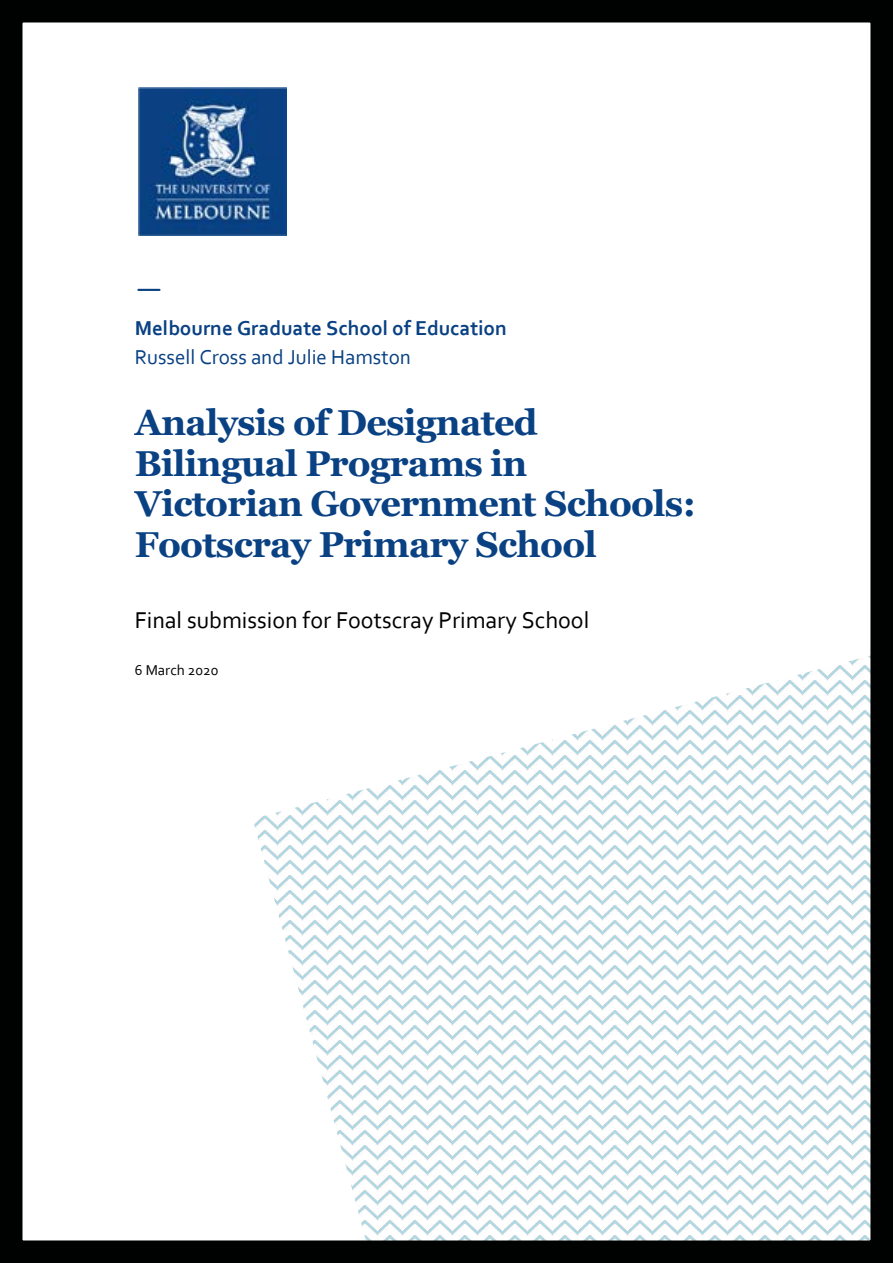
<style>
.page{position:relative;width:893px;height:1263px;background:#fff}
.page>*{position:absolute;margin:0;border:0;box-sizing:border-box;transform-origin:0 0}
.t1{font:700 36px/40.8px "Georgia";letter-spacing:-.02em;color:#094183}
.t2{font:30px "Calibri";color:#094183}
.t3{font:24px "Corbel";color:#000}
.t4{font:700 21px "Corbel";color:#094183}
.t5{font:21px "Corbel";color:#094183}
.t6{font:15px "Corbel";letter-spacing:-.005em;color:#000}
</style>
<div class="page">
<svg style="left:254px;top:655px;width:616px;height:585px"></svg>
<img style="left:138px;top:87px;width:149px;height:149px">
<div style="left:0;top:0;width:893px;height:1263px;border:22px solid #000101"></div>
<p class="t2" style="left:135px;top:267px;width:29px">—</p>
<p class="t4" style="left:135px;top:315px;width:374px">Melbourne Graduate School of Education</p>
<p class="t5" style="left:135px;top:344px;width:278px">Russell Cross and Julie Hamston</p>
<p class="t1" style="left:135px;top:402px;width:563px">Analysis of Designated<br>Bilingual Programs in<br>Victorian Government Schools:<br>Footscray Primary School</p>
<p class="t3" style="left:135px;top:605px;width:456px">Final submission for Footscray Primary School</p>
<p class="t6" style="left:135px;top:661px;width:85px">6 March 2020</p>
</div>
